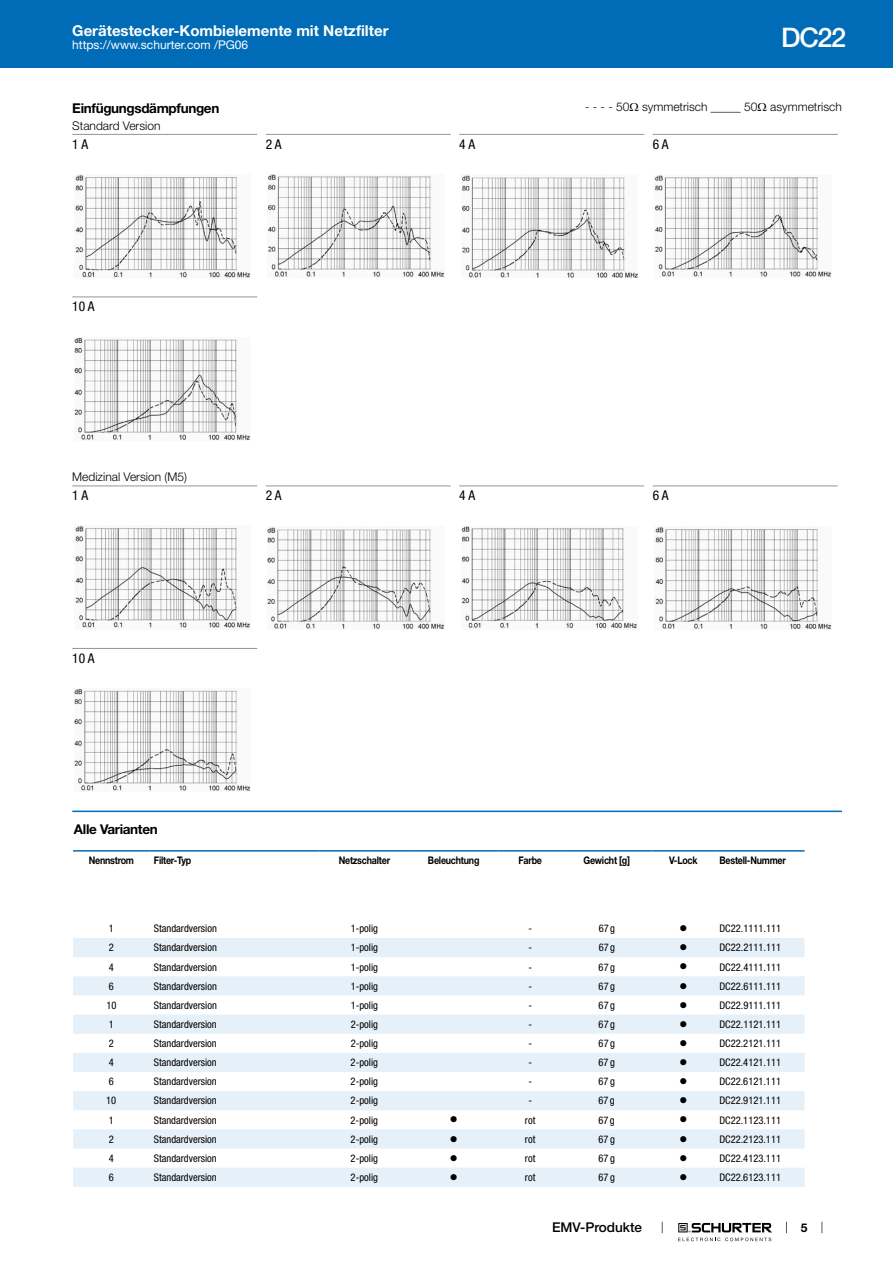
<style>
.page{position:relative;width:893px;height:1263px;background:#fff}
.page>*{position:absolute;margin:0;border:0;box-sizing:border-box;transform-origin:0 0}
.t1{font:500 27px "Helvetica Neue LT";color:#fff}
.t2{font:700 15px "Helvetica Neue LT";color:#fff}
.t3{font:700 13.5px "Helvetica Neue LT";letter-spacing:-.025em;color:#000}
.t4{font:condensed 13.5px "Helvetica Neue LT";color:#000}
.t5{font:500 13.5px "Helvetica Neue LT";color:#000}
.t6{font:300 12px "Helvetica Neue LT";color:#000}
.t7{font:12px "Helvetica Neue LT";color:#fff}
.t8{font:700 12px "Helvetica Neue LT";color:#000}
.t9{font:condensed 10.5px "Helvetica Neue LT";color:#000}
.t10{font:700 10.5px "Helvetica Neue LT";letter-spacing:-.025em;color:#000;scale:.85 1}
.t11{font:10.5px "Wingdings";color:#000}
.s1{font-family:"Arial Unicode MS";font-weight:400}
</style>
<div class="page">
<svg style="left:678px;top:1223px;width:94px;height:18px"></svg>
<div style="left:0;top:0;width:893px;height:68px;background:#006bb6"></div>
<hr style="left:72px;top:134px;width:185px;height:1px;background:#939598">
<img style="left:75px;top:175px;width:176px;height:103px">
<hr style="left:266px;top:134px;width:185px;height:1px;background:#939598">
<img style="left:268px;top:175px;width:176px;height:103px">
<hr style="left:459px;top:134px;width:185px;height:1px;background:#939598">
<img style="left:461px;top:175px;width:177px;height:103px">
<hr style="left:653px;top:134px;width:185px;height:1px;background:#939598">
<img style="left:655px;top:175px;width:176px;height:103px">
<hr style="left:72px;top:297px;width:185px;height:1px;background:#939598">
<img style="left:74px;top:338px;width:177px;height:102px">
<hr style="left:72px;top:485px;width:185px;height:1px;background:#939598">
<img style="left:74px;top:526px;width:177px;height:103px">
<hr style="left:266px;top:485px;width:185px;height:1px;background:#939598">
<img style="left:268px;top:527px;width:176px;height:103px">
<hr style="left:459px;top:485px;width:185px;height:1px;background:#939598">
<img style="left:461px;top:526px;width:176px;height:103px">
<hr style="left:653px;top:485px;width:185px;height:1px;background:#939598">
<img style="left:655px;top:526px;width:176px;height:103px">
<hr style="left:72px;top:648px;width:185px;height:1px;background:#939598">
<img style="left:74px;top:689px;width:176px;height:103px">
<hr style="left:72px;top:810px;width:770px;height:2px;background:#006bb6">
<svg style="left:73px;top:938px;width:731px;height:249px;fill:#e6f0f8"></svg>
<hr style="left:73px;top:850px;width:77px;height:1px;background:#006bb6">
<hr style="left:150px;top:850px;width:170px;height:1px;background:#006bb6">
<hr style="left:320px;top:850px;width:89px;height:1px;background:#006bb6">
<hr style="left:409px;top:850px;width:89px;height:1px;background:#006bb6">
<hr style="left:498px;top:850px;width:64px;height:1px;background:#006bb6">
<hr style="left:562px;top:850px;width:89px;height:1px;background:#006bb6">
<hr style="left:651px;top:850px;width:64px;height:1px;background:#006bb6">
<hr style="left:715px;top:850px;width:89px;height:1px;background:#006bb6">
<h2 class="t2" style="left:72px;top:21px;width:318px">Gerätestecker-Kombielemente mit Netzfilter</h2>
<p class="t7" style="left:72px;top:38px;width:178px">https://www.schurter.com /PG06</p>
<h1 class="t1" style="left:781px;top:21px;width:66px">DC22</h1>
<p class="t3" style="left:72px;top:99px;width:149px">Einfügungsdämpfungen</p>
<p class="t6" style="left:585px;top:100px;width:258px">- - - - 50<span class="s1">Ω</span> symmetrisch _____ 50<span class="s1">Ω</span> asymmetrisch</p>
<p class="t6" style="left:72px;top:118px;width:90px">Standard Version</p>
<p class="t4" style="left:72px;top:136px;width:17px">1 A</p>
<p class="t4" style="left:266px;top:136px;width:17px">2 A</p>
<p class="t4" style="left:459px;top:136px;width:17px">4 A</p>
<p class="t4" style="left:653px;top:136px;width:17px">6 A</p>
<p class="t4" style="left:72px;top:299px;width:24px">10 A</p>
<p class="t6" style="left:72px;top:470px;width:116px">Medizinal Version (M5)</p>
<p class="t4" style="left:72px;top:488px;width:17px">1 A</p>
<p class="t4" style="left:266px;top:488px;width:17px">2 A</p>
<p class="t4" style="left:459px;top:488px;width:17px">4 A</p>
<p class="t4" style="left:653px;top:488px;width:17px">6 A</p>
<p class="t4" style="left:72px;top:650px;width:24px">10 A</p>
<p class="t3" style="left:74px;top:821px;width:85px">Alle Varianten</p>
<p class="t10" style="left:89px;top:854px;width:55px">Nennstrom</p>
<p class="t10" style="left:154px;top:854px;width:46px">Filter-Typ</p>
<p class="t10" style="left:339px;top:854px;width:62px">Netzschalter</p>
<p class="t10" style="left:428px;top:854px;width:62px">Beleuchtung</p>
<p class="t10" style="left:518px;top:854px;width:29px">Farbe</p>
<p class="t10" style="left:583px;top:854px;width:56px">Gewicht [g]</p>
<p class="t10" style="left:669px;top:854px;width:35px">V-Lock</p>
<p class="t10" style="left:719px;top:854px;width:80px">Bestell-Nummer</p>
<p class="t9" style="left:109px;top:922px;width:7px">1</p>
<p class="t9" style="left:154px;top:922px;width:64px">Standardversion</p>
<p class="t9" style="left:351px;top:922px;width:29px">1-polig</p>
<p class="t9" style="left:528px;top:922px;width:5px">-</p>
<p class="t9" style="left:599px;top:922px;width:18px">67g</p>
<p class="t11" style="left:679px;top:923px;width:9px">●</p>
<p class="t9" style="left:719px;top:922px;width:63px">DC22.1111.111</p>
<p class="t9" style="left:109px;top:942px;width:7px">2</p>
<p class="t9" style="left:154px;top:942px;width:64px">Standardversion</p>
<p class="t9" style="left:351px;top:942px;width:29px">1-polig</p>
<p class="t9" style="left:528px;top:942px;width:5px">-</p>
<p class="t9" style="left:599px;top:942px;width:18px">67g</p>
<p class="t11" style="left:679px;top:942px;width:9px">●</p>
<p class="t9" style="left:719px;top:942px;width:63px">DC22.2111.111</p>
<p class="t9" style="left:109px;top:961px;width:7px">4</p>
<p class="t9" style="left:154px;top:961px;width:64px">Standardversion</p>
<p class="t9" style="left:351px;top:961px;width:29px">1-polig</p>
<p class="t9" style="left:528px;top:961px;width:5px">-</p>
<p class="t9" style="left:599px;top:961px;width:18px">67g</p>
<p class="t11" style="left:679px;top:961px;width:9px">●</p>
<p class="t9" style="left:719px;top:961px;width:63px">DC22.4111.111</p>
<p class="t9" style="left:109px;top:980px;width:7px">6</p>
<p class="t9" style="left:154px;top:980px;width:64px">Standardversion</p>
<p class="t9" style="left:351px;top:980px;width:29px">1-polig</p>
<p class="t9" style="left:528px;top:980px;width:5px">-</p>
<p class="t9" style="left:599px;top:980px;width:18px">67g</p>
<p class="t11" style="left:679px;top:980px;width:9px">●</p>
<p class="t9" style="left:719px;top:980px;width:63px">DC22.6111.111</p>
<p class="t9" style="left:106px;top:999px;width:12px">10</p>
<p class="t9" style="left:154px;top:999px;width:64px">Standardversion</p>
<p class="t9" style="left:351px;top:999px;width:29px">1-polig</p>
<p class="t9" style="left:528px;top:999px;width:5px">-</p>
<p class="t9" style="left:599px;top:999px;width:18px">67g</p>
<p class="t11" style="left:679px;top:999px;width:9px">●</p>
<p class="t9" style="left:719px;top:999px;width:63px">DC22.9111.111</p>
<p class="t9" style="left:109px;top:1018px;width:7px">1</p>
<p class="t9" style="left:154px;top:1018px;width:64px">Standardversion</p>
<p class="t9" style="left:351px;top:1018px;width:29px">2-polig</p>
<p class="t9" style="left:528px;top:1018px;width:5px">-</p>
<p class="t9" style="left:599px;top:1018px;width:18px">67g</p>
<p class="t11" style="left:679px;top:1018px;width:9px">●</p>
<p class="t9" style="left:719px;top:1018px;width:63px">DC22.1121.111</p>
<p class="t9" style="left:109px;top:1037px;width:7px">2</p>
<p class="t9" style="left:154px;top:1037px;width:64px">Standardversion</p>
<p class="t9" style="left:351px;top:1037px;width:29px">2-polig</p>
<p class="t9" style="left:528px;top:1037px;width:5px">-</p>
<p class="t9" style="left:599px;top:1037px;width:18px">67g</p>
<p class="t11" style="left:679px;top:1037px;width:9px">●</p>
<p class="t9" style="left:719px;top:1037px;width:63px">DC22.2121.111</p>
<p class="t9" style="left:109px;top:1056px;width:7px">4</p>
<p class="t9" style="left:154px;top:1056px;width:64px">Standardversion</p>
<p class="t9" style="left:351px;top:1056px;width:29px">2-polig</p>
<p class="t9" style="left:528px;top:1056px;width:5px">-</p>
<p class="t9" style="left:599px;top:1056px;width:18px">67g</p>
<p class="t11" style="left:679px;top:1056px;width:9px">●</p>
<p class="t9" style="left:719px;top:1056px;width:63px">DC22.4121.111</p>
<p class="t9" style="left:109px;top:1075px;width:7px">6</p>
<p class="t9" style="left:154px;top:1075px;width:64px">Standardversion</p>
<p class="t9" style="left:351px;top:1075px;width:29px">2-polig</p>
<p class="t9" style="left:528px;top:1075px;width:5px">-</p>
<p class="t9" style="left:599px;top:1075px;width:18px">67g</p>
<p class="t11" style="left:679px;top:1076px;width:9px">●</p>
<p class="t9" style="left:719px;top:1075px;width:63px">DC22.6121.111</p>
<p class="t9" style="left:106px;top:1095px;width:12px">10</p>
<p class="t9" style="left:154px;top:1095px;width:64px">Standardversion</p>
<p class="t9" style="left:351px;top:1095px;width:29px">2-polig</p>
<p class="t9" style="left:528px;top:1095px;width:5px">-</p>
<p class="t9" style="left:599px;top:1095px;width:18px">67g</p>
<p class="t11" style="left:679px;top:1095px;width:9px">●</p>
<p class="t9" style="left:719px;top:1095px;width:63px">DC22.9121.111</p>
<p class="t9" style="left:109px;top:1114px;width:7px">1</p>
<p class="t9" style="left:154px;top:1114px;width:64px">Standardversion</p>
<p class="t9" style="left:351px;top:1114px;width:29px">2-polig</p>
<p class="t11" style="left:450px;top:1114px;width:9px">●</p>
<p class="t9" style="left:525px;top:1114px;width:12px">rot</p>
<p class="t9" style="left:599px;top:1114px;width:18px">67g</p>
<p class="t11" style="left:679px;top:1114px;width:9px">●</p>
<p class="t9" style="left:719px;top:1114px;width:63px">DC22.1123.111</p>
<p class="t9" style="left:109px;top:1133px;width:7px">2</p>
<p class="t9" style="left:154px;top:1133px;width:64px">Standardversion</p>
<p class="t9" style="left:351px;top:1133px;width:29px">2-polig</p>
<p class="t11" style="left:450px;top:1133px;width:9px">●</p>
<p class="t9" style="left:525px;top:1133px;width:12px">rot</p>
<p class="t9" style="left:599px;top:1133px;width:18px">67g</p>
<p class="t11" style="left:679px;top:1133px;width:9px">●</p>
<p class="t9" style="left:719px;top:1133px;width:63px">DC22.2123.111</p>
<p class="t9" style="left:109px;top:1152px;width:7px">4</p>
<p class="t9" style="left:154px;top:1152px;width:64px">Standardversion</p>
<p class="t9" style="left:351px;top:1152px;width:29px">2-polig</p>
<p class="t11" style="left:450px;top:1152px;width:9px">●</p>
<p class="t9" style="left:525px;top:1152px;width:12px">rot</p>
<p class="t9" style="left:599px;top:1152px;width:18px">67g</p>
<p class="t11" style="left:679px;top:1152px;width:9px">●</p>
<p class="t9" style="left:719px;top:1152px;width:63px">DC22.4123.111</p>
<p class="t9" style="left:109px;top:1171px;width:7px">6</p>
<p class="t9" style="left:154px;top:1171px;width:64px">Standardversion</p>
<p class="t9" style="left:351px;top:1171px;width:29px">2-polig</p>
<p class="t11" style="left:450px;top:1171px;width:9px">●</p>
<p class="t9" style="left:525px;top:1171px;width:12px">rot</p>
<p class="t9" style="left:599px;top:1171px;width:18px">67g</p>
<p class="t11" style="left:679px;top:1171px;width:9px">●</p>
<p class="t9" style="left:719px;top:1171px;width:63px">DC22.6123.111</p>
<p class="t5" style="left:552px;top:1219px;width:92px">EMV-Produkte</p>
<p class="t8" style="left:801px;top:1220px;width:8px">5</p>
</div>
